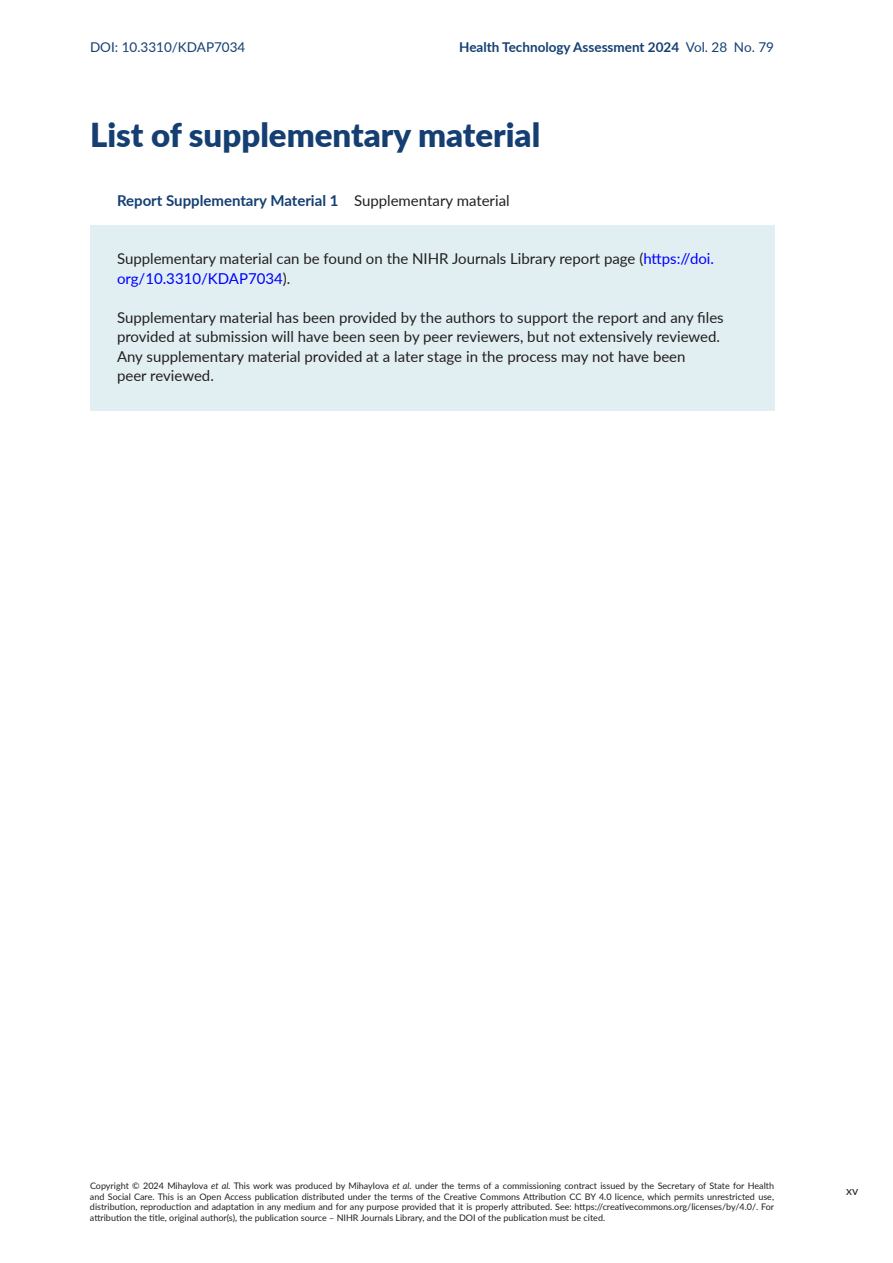
<style>
.page{position:relative;width:893px;height:1263px;background:#fff}
.page>*{position:absolute;margin:0;border:0;box-sizing:border-box;transform-origin:0 0}
.t1{font:900 33px "Lato";color:#153f72}
.t2{font:15px/19.5px "Lato";color:#231f20}
.t3{font:700 15px "Lato";color:#153f72}
.t4{font:700 13.5px "Lato";color:#153f72}
.t5{font:13.5px "Lato";color:#153f72}
.t6{font:12px "Lato";color:#231f20}
.t7{font:9px/10.5px "Lato";color:#231f20;text-align:justify}
.s1{font-weight:400}
.s2{font-weight:400;color:#231f20}
.s3{color:#00f}
.s4{font-style:italic}
</style>
<div class="page">
<div style="left:90px;top:225px;width:684px;height:88px;background:#e1eff2"></div>
<div style="left:90px;top:283px;width:684px;height:128px;background:#e1eff2"></div>
<h3 class="t5" style="left:90px;top:37px;width:157px">DOI: 10.3310/KDAP7034</h3>
<h3 class="t4" style="left:459px;top:37px;width:316px">Health Technology Assessment 2024 <span class="s1">Vol. 28 No. 79</span></h3>
<h1 class="t1" style="left:90px;top:110px;width:452px">List of supplementary material</h1>
<h2 class="t3" style="left:117px;top:189px;width:394px">Report Supplementary Material 1 <span class="s2">Supplementary material</span></h2>
<h2 class="t2" style="left:117px;top:248px;width:599px">Supplementary material can be found on the NIHR Journals Library report page (<span class="s3">https://doi. org/10.3310/KDAP7034</span>).</h2>
<p class="t2" style="left:117px;top:307px;width:608px">Supplementary material has been provided by the authors to support the report and any files provided at submission will have been seen by peer reviewers, but not extensively reviewed.<br>Any supplementary material provided at a later stage in the process may not have been<br>peer reviewed.</p>
<p class="t7" style="left:90px;top:1180px;width:686px">Copyright © 2024 Mihaylova <span class="s4">et al.</span> This work was produced by Mihaylova <span class="s4">et al</span>. under the terms of a commissioning contract issued by the Secretary of State for Health and Social Care. This is an Open Access publication distributed under the terms of the Creative Commons Attribution CC BY 4.0 licence, which permits unrestricted use, distribution, reproduction and adaptation in any medium and for any purpose provided that it is properly attributed. See: https://creativecommons.org/licenses/by/4.0/. For attribution the title, original author(s), the publication source – NIHR Journals Library, and the DOI of the publication must be cited.</p>
<h3 class="t6" style="left:846px;top:1182px;width:14px">xv</h3>
</div>
